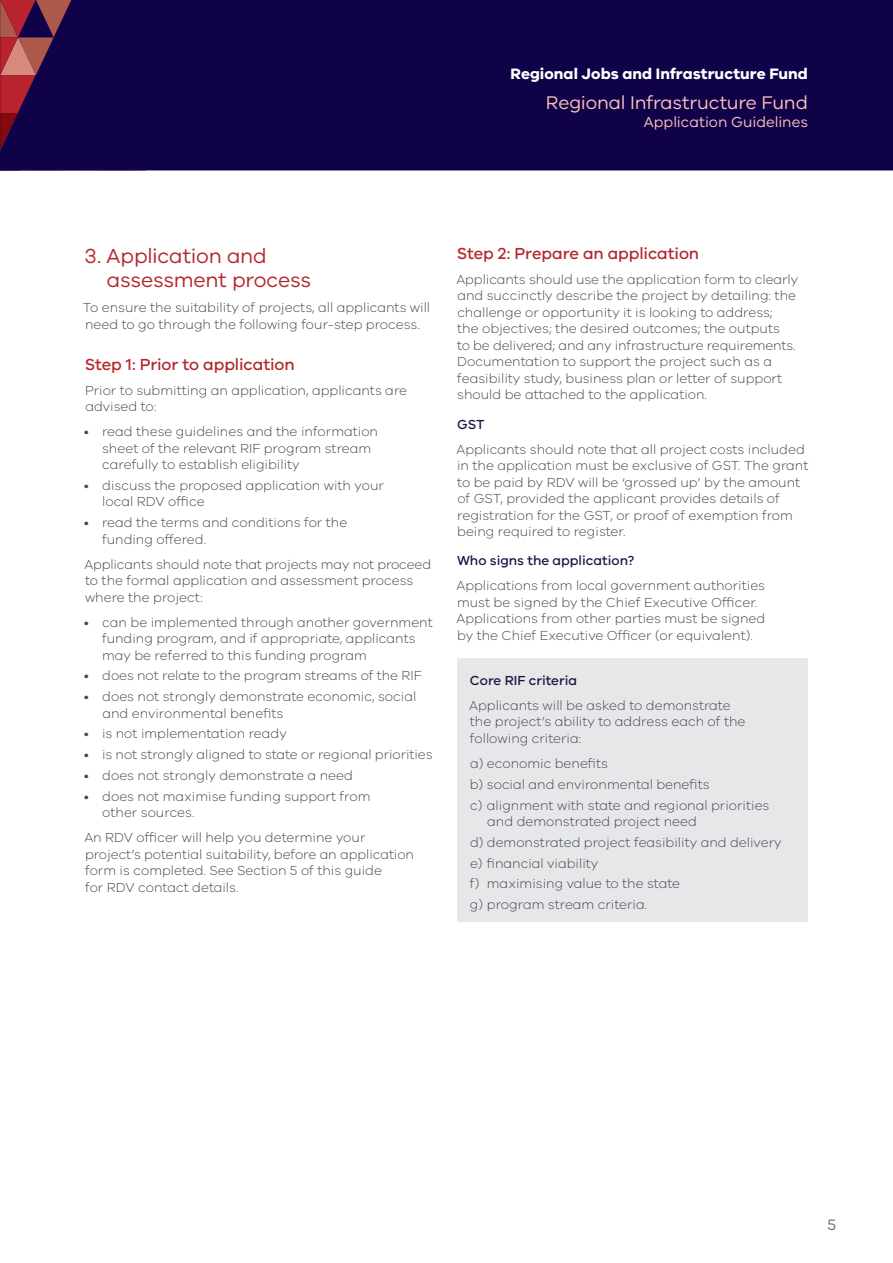
<style>
.page{position:relative;width:893px;height:1263px;background:#fff}
.page>*{position:absolute;margin:0;border:0;box-sizing:border-box;transform-origin:0 0}
.t1{font:21px/24px "VIC";letter-spacing:-.01em;color:#b3282d}
.t2{font:18.9px "VIC";letter-spacing:-.01em;color:#fabfba}
.t3{font:500 16.5px "VIC";letter-spacing:-.01em;color:#b3282d}
.t4{font:700 15.6px "VIC";letter-spacing:.005em;color:#fff}
.t5{font:15.6px "VIC";color:#6d6e71}
.t6{font:15px "VIC";color:#fabfba}
.t7{font:300 13.5px/16.5px "VIC";color:#434750}
.t8{font:500 13.5px "VIC";color:#1f1446}
</style>
<div class="page">
<div style="left:0;top:0;width:893px;height:170px;background:#100249"></div>
<div style="left:457px;top:659px;width:351px;height:263px;background:#e6e7e8"></div>
<p class="t4" style="left:510px;top:64px;width:299px">Regional Jobs and Infrastructure Fund</p>
<h2 class="t2" style="left:546px;top:91px;width:264px">Regional Infrastructure Fund</h2>
<p class="t6" style="left:644px;top:113px;width:166px">Application Guidelines</p>
<h1 class="t1" style="left:107px;top:244px;width:206px;text-indent:-22px">3. Application and assessment process</h1>
<p class="t7" style="left:83px;top:299px;width:349px">To ensure the suitability of projects, all applicants will need to go through the following four-step process.</p>
<p class="t3" style="left:85px;top:354px;width:211px">Step 1: Prior to application</p>
<p class="t7" style="left:85px;top:381px;width:324px">Prior to submitting an application, applicants are advised to:</p>
<p class="t7" style="left:102px;top:423px;width:277px;text-indent:-18px">• read these guidelines and the information sheet of the relevant RIF program stream carefully to establish eligibility</p>
<p class="t7" style="left:102px;top:477px;width:283px;text-indent:-18px">• discuss the proposed application with your local RDV office</p>
<p class="t7" style="left:102px;top:514px;width:247px;text-indent:-18px">• read the terms and conditions for the funding offered.</p>
<p class="t7" style="left:84px;top:555px;width:348px">Applicants should note that projects may not proceed to the formal application and assessment process where the project:</p>
<p class="t7" style="left:102px;top:613px;width:332px;text-indent:-18px">• can be implemented through another government funding program, and if appropriate, applicants may be referred to this funding program</p>
<p class="t7" style="left:84px;top:667px;width:339px">• does not relate to the program streams of the RIF</p>
<p class="t7" style="left:102px;top:688px;width:315px;text-indent:-19px">• does not strongly demonstrate economic, social and environmental benefits</p>
<p class="t7" style="left:84px;top:725px;width:204px">• is not implementation ready</p>
<p class="t7" style="left:84px;top:746px;width:350px">• is not strongly aligned to state or regional priorities</p>
<p class="t7" style="left:84px;top:767px;width:271px">• does not strongly demonstrate a need</p>
<p class="t7" style="left:102px;top:787px;width:270px;text-indent:-18px">• does not maximise funding support from other sources.</p>
<p class="t7" style="left:84px;top:829px;width:331px">An RDV officer will help you determine your project’s potential suitability, before an application form is completed. See Section 5 of this guide<br>for RDV contact details.</p>
<p class="t3" style="left:457px;top:243px;width:244px">Step 2: Prepare an application</p>
<p class="t7" style="left:456px;top:271px;width:343px">Applicants should use the application form to clearly and succinctly describe the project by detailing: the challenge or opportunity it is looking to address;<br>the objectives; the desired outcomes; the outputs<br>to be delivered; and any infrastructure requirements.<br>Documentation to support the project such as a feasibility study, business plan or letter of support should be attached to the application.</p>
<p class="t8" style="left:457px;top:416px;width:29px">GST</p>
<p class="t7" style="left:456px;top:440px;width:353px">Applicants should note that all project costs included in the application must be exclusive of GST. The grant to be paid by RDV will be ‘grossed up’ by the amount of GST, provided the applicant provides details of registration for the GST, or proof of exemption from being required to register.</p>
<p class="t8" style="left:457px;top:553px;width:179px">Who signs the application?</p>
<p class="t7" style="left:456px;top:577px;width:310px">Applications from local government authorities must be signed by the Chief Executive Officer.<br>Applications from other parties must be signed by the Chief Executive Officer (or equivalent).</p>
<p class="t8" style="left:470px;top:672px;width:109px">Core RIF criteria</p>
<p class="t7" style="left:469px;top:697px;width:278px">Applicants will be asked to demonstrate the project’s ability to address each of the following criteria:</p>
<p class="t7" style="left:470px;top:753px;width:301px;line-height:20.7px">a) economic benefits<br>b) social and environmental benefits<br>c) alignment with state and regional priorities</p>
<p class="t7" style="left:470px;top:811px;width:313px;line-height:20.7px;text-indent:17px">and demonstrated project need<br>d) demonstrated project feasibility and delivery e) financial viability<br>f) maximising value to the state<br>g) program stream criteria.</p>
<p class="t5" style="left:827px;top:1215px;width:10px">5</p>
</div>
